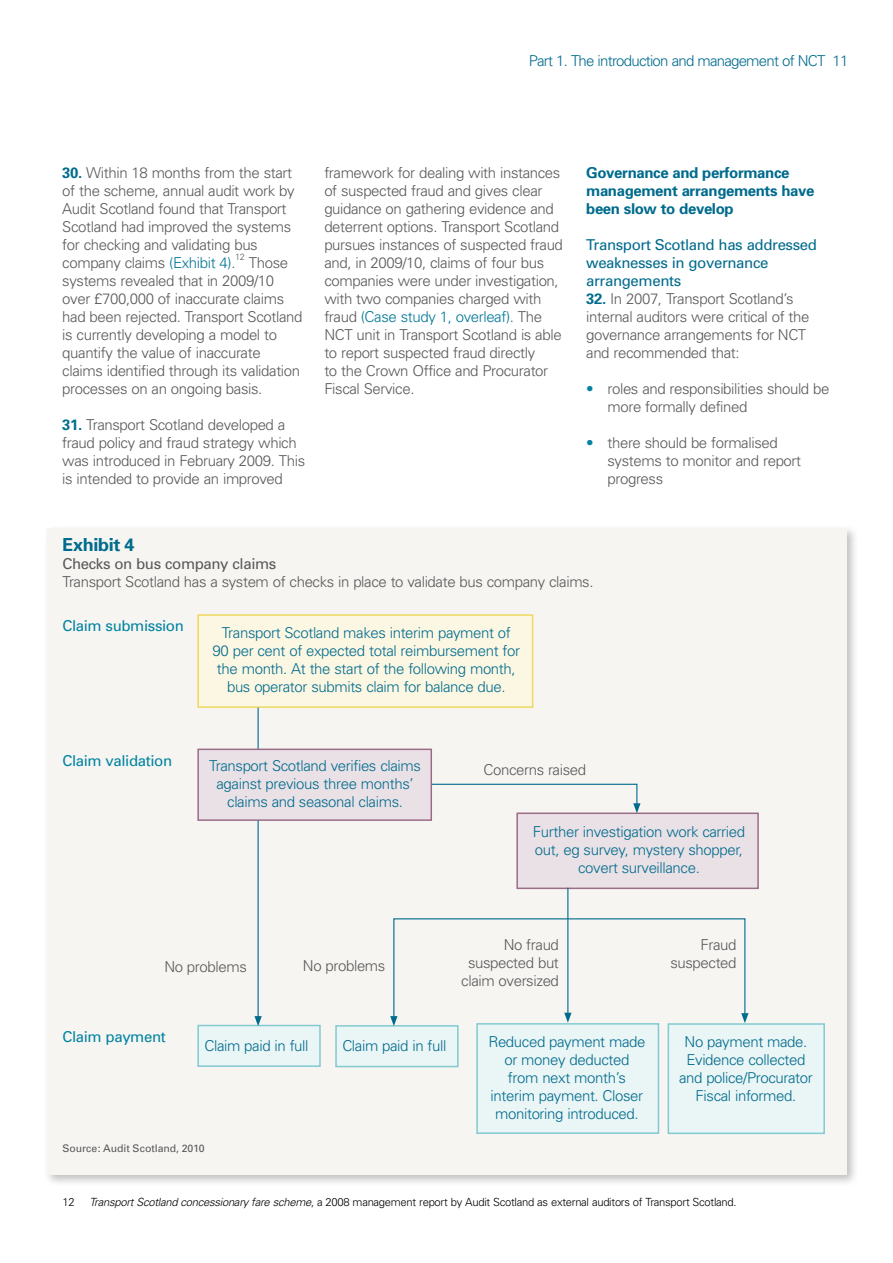
<style>
.page{position:relative;width:893px;height:1263px;background:#fff}
.page>*{position:absolute;margin:0;border:0;box-sizing:border-box;transform-origin:0 0}
.Exhibit_-_Heading_3{font:700 18px "Univers";letter-spacing:-.02em;color:#006b8d}
.Paragraph{font:300 15px/18px "Univers";letter-spacing:-.025em;color:#58585a}
.t1{font:300 15px/18px "Univers";letter-spacing:-.025em;color:#006b8d;text-align:center}
.Paragraph_-_bullet{font:300 15px/18px "Univers";letter-spacing:-.025em;color:#58585a}
.Exhibit_-_Heading_4{font:300 15px "Univers";letter-spacing:-.025em;color:#58585a}
.Heading_3{font:700 15px/18px "Univers";letter-spacing:-.025em;color:#006b8d}
.Heading_4{font:15px/18px "Univers";letter-spacing:-.025em;color:#006b8d}
.t2{font:15px "Univers";letter-spacing:-.025em;color:#0083a1}
.t3{font:300 15px "Univers";letter-spacing:-.05em;color:#006b8d}
.Exhibit_-_Heading_4-2{font:15px "Univers";letter-spacing:-.025em;color:#58585a}
.Footnote{font:300 11.25px "Univers";letter-spacing:-.025em;color:#000}
.Source{font:10.5px "Univers";letter-spacing:-.005em;color:#58585a}
.Paragraph-2{font:300 9px "Univers";color:#58585a}
.s1{font-weight:700;color:#006b8d}
.s2{color:#007797}
.s3{color:#0083a1}
.s4{font-style:italic}
</style>
<div class="page">
<div style="left:43px;top:524px;width:816px;height:663px;background:#000;opacity:.25"></div>
<div style="left:47px;top:528px;width:799px;height:647px;background:#f6f5f1"></div>
<div style="left:197px;top:614px;width:336px;height:94px;background:#fcf7e3;border:2px solid #efd95c"></div>
<div style="left:197px;top:1025px;width:124px;height:42px;background:#eaf5f6;border:2px solid #82cad0"></div>
<div style="left:476px;top:1023px;width:183px;height:111px;background:#eaf5f6;border:2px solid #82cad0"></div>
<div style="left:668px;top:1023px;width:157px;height:111px;background:#eaf5f6;border:2px solid #82cad0"></div>
<div style="left:335px;top:1025px;width:124px;height:42px;background:#eaf5f6;border:2px solid #82cad0"></div>
<hr style="left:258px;top:708px;width:1px;height:310px;background:#006b8d">
<svg style="left:254px;top:1016px;width:8px;height:10px"></svg>
<div style="left:516px;top:812px;width:243px;height:77px;background:#eae1e6;border:2px solid #9a6c88"></div>
<svg style="left:432px;top:783px;width:208px;height:30px"></svg>
<hr style="left:567px;top:888px;width:1px;height:127px;background:#006b8d">
<svg style="left:390px;top:918px;width:358px;height:108px"></svg>
<div style="left:197px;top:749px;width:235px;height:72px;background:#eae1e6;border:2px solid #9a6c88"></div>
<p class="t3" style="left:529px;top:52px;width:321px">Part 1. The introduction and management of NCT 11</p>
<p class="Paragraph" style="left:62px;top:163px;width:234px"><span class="s1">30.</span> Within 18 months from the start of the scheme, annual audit work by Audit Scotland found that Transport Scotland had improved the systems for checking and validating bus company claims <span class="s2">(Exhibit 4)</span>.</p>
<p class="Paragraph-2" style="left:235px;top:252px;width:11px">12</p>
<p class="Paragraph" style="left:62px;top:253px;width:242px;text-indent:187px">Those systems revealed that in 2009/10 over £700,000 of inaccurate claims had been rejected. Transport Scotland is currently developing a model to quantify the value of inaccurate claims identified through its validation processes on an ongoing basis.</p>
<p class="Paragraph" style="left:62px;top:415px;width:244px"><span class="s1">31.</span> Transport Scotland developed a fraud policy and fraud strategy which was introduced in February 2009. This is intended to provide an improved</p>
<p class="Paragraph" style="left:324px;top:163px;width:240px">framework for dealing with instances of suspected fraud and gives clear guidance on gathering evidence and deterrent options. Transport Scotland pursues instances of suspected fraud and, in 2009/10, claims of four bus companies were under investigation, with two companies charged with fraud <span class="s2">(Case study 1, overleaf)</span>. The NCT unit in Transport Scotland is able to report suspected fraud directly<br>to the Crown Office and Procurator Fiscal Service.</p>
<p class="Heading_3" style="left:586px;top:163px;width:230px">Governance and performance management arrangements have been slow to develop</p>
<p class="Heading_4" style="left:586px;top:236px;width:232px">Transport Scotland has addressed weaknesses in governance arrangements</p>
<p class="Paragraph" style="left:586px;top:289px;width:225px"><span class="s1">32.</span> In 2007, Transport Scotland’s internal auditors were critical of the governance arrangements for NCT and recommended that:</p>
<p class="Paragraph_-_bullet" style="left:607px;top:379px;width:223px;text-indent:-21px"><span class="s3">•</span> roles and responsibilities should be more formally defined</p>
<p class="Paragraph_-_bullet" style="left:607px;top:433px;width:195px;text-indent:-21px"><span class="s3">•</span> there should be formalised systems to monitor and report progress</p>
<p class="Exhibit_-_Heading_3" style="left:62px;top:534px;width:74px">Exhibit 4</p>
<p class="Exhibit_-_Heading_4-2" style="left:62px;top:555px;width:215px">Checks on bus company claims</p>
<p class="Exhibit_-_Heading_4" style="left:62px;top:573px;width:533px">Transport Scotland has a system of checks in place to validate bus company claims.</p>
<p class="t2" style="left:62px;top:617px;width:123px">Claim submission</p>
<p class="t2" style="left:62px;top:751px;width:111px">Claim validation</p>
<p class="t1" style="left:213px;top:623px;width:309px">Transport Scotland makes interim payment of 90 per cent of expected total reimbursement for the month. At the start of the following month, bus operator submits claim for balance due.</p>
<p class="t1" style="left:209px;top:756px;width:213px">Transport Scotland verifies claims against previous three months’ claims and seasonal claims.</p>
<p class="Paragraph" style="left:483px;top:761px;width:104px">Concerns raised</p>
<p class="t1" style="left:533px;top:822px;width:214px">Further investigation work carried out, eg survey, mystery shopper, covert surveillance.</p>
<p class="Paragraph" style="left:164px;top:957px;width:84px">No problems</p>
<p class="Paragraph" style="left:303px;top:956px;width:84px">No problems</p>
<p class="Paragraph" style="left:461px;top:936px;width:99px;text-align:right">No fraud suspected but claim oversized</p>
<p class="t2" style="left:62px;top:1027px;width:105px">Claim payment</p>
<p class="t1" style="left:204px;top:1037px;width:106px">Claim paid in full</p>
<p class="t1" style="left:342px;top:1037px;width:106px">Claim paid in full</p>
<p class="Source" style="left:62px;top:1142px;width:144px">Source: Audit Scotland, 2010</p>
<p class="t1" style="left:488px;top:1032px;width:159px">Reduced payment made or money deducted from next month’s interim payment. Closer monitoring introduced.</p>
<p class="Paragraph" style="left:670px;top:936px;width:68px;text-align:right">Fraud suspected</p>
<p class="t1" style="left:679px;top:1032px;width:135px">No payment made.<br>Evidence collected and police/Procurator<br>Fiscal informed.</p>
<p class="Footnote" style="left:62px;top:1195px;width:14px">12</p>
<p class="Footnote" style="left:89px;top:1195px;width:649px"><span class="s4">Transport Scotland concessionary fare scheme</span>, a 2008 management report by Audit Scotland as external auditors of Transport Scotland.</p>
</div>
